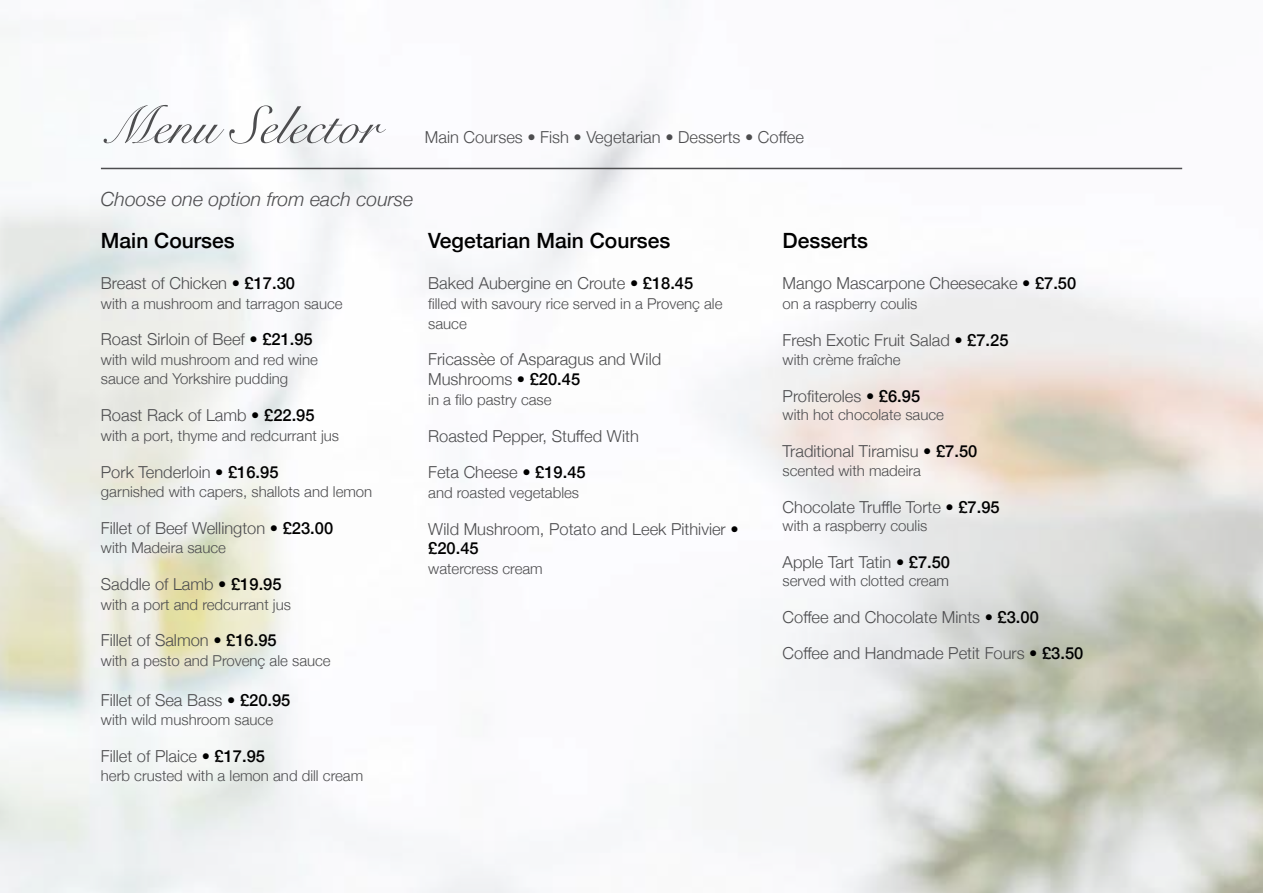
<style>
.page{position:relative;width:1263px;height:893px;background:#fff}
.page>*{position:absolute;margin:0;border:0;box-sizing:border-box;transform-origin:0 0}
.t1{font:52.5px "Snell Roundhand";color:#4d4d4f}
.t2{font:500 21px "Helvetica Neue";color:#000}
.t3{font:italic 300 19.5px "Helvetica Neue";color:#4d4d4f}
.t4{font:300 16.5px/19.8px "Helvetica Neue";color:#4d4d4f}
.t5{font:300 15px/19.5px "Helvetica Neue";color:#4d4d4f}
.s1{font-weight:500;color:#000}
</style>
<div class="page">
<hr style="left:101px;top:168px;width:1081px;height:1px;background:#4d4d4f">
<h1 class="t1" style="left:101px;top:88px;width:280px">Menu Selector</h1>
<p class="t4" style="left:425px;top:126px;width:381px">Main Courses • Fish • Vegetarian • Desserts • Coffee</p>
<p class="t3" style="left:101px;top:184px;width:314px">Choose one option from each course</p>
<p class="t2" style="left:101px;top:224px;width:135px">Main Courses</p>
<p class="t4" style="left:101px;top:272px;width:196px">Breast of Chicken <span class="s1">• £17.30</span></p>
<p class="t5" style="left:101px;top:293px;width:243px">with a mushroom and tarragon sauce</p>
<p class="t4" style="left:101px;top:329px;width:213px">Roast Sirloin of Beef <span class="s1">• £21.95</span></p>
<p class="t5" style="left:101px;top:349px;width:218px">with wild mushroom and red wine sauce and Yorkshire pudding</p>
<p class="t4" style="left:101px;top:404px;width:215px">Roast Rack of Lamb <span class="s1">• £22.95</span></p>
<p class="t5" style="left:101px;top:425px;width:240px">with a port, thyme and redcurrant jus</p>
<p class="t4" style="left:101px;top:461px;width:179px">Pork Tenderloin <span class="s1">• £16.95</span></p>
<p class="t5" style="left:101px;top:481px;width:273px">garnished with capers, shallots and lemon</p>
<p class="t4" style="left:101px;top:517px;width:234px">Fillet of Beef Wellington <span class="s1">• £23.00</span></p>
<p class="t5" style="left:101px;top:537px;width:127px">with Madeira sauce</p>
<p class="t4" style="left:101px;top:573px;width:182px">Saddle of Lamb <span class="s1">• £19.95</span></p>
<p class="t5" style="left:101px;top:594px;width:192px">with a port and redcurrant jus</p>
<p class="t4" style="left:101px;top:630px;width:177px">Fillet of Salmon <span class="s1">• £16.95</span></p>
<p class="t5" style="left:101px;top:650px;width:231px">with a pesto and Provenç ale sauce</p>
<p class="t4" style="left:101px;top:689px;width:191px">Fillet of Sea Bass <span class="s1">• £20.95</span></p>
<p class="t5" style="left:101px;top:709px;width:174px">with wild mushroom sauce</p>
<p class="t4" style="left:101px;top:745px;width:166px">Fillet of Plaice <span class="s1">• £17.95</span></p>
<p class="t5" style="left:101px;top:765px;width:264px">herb crusted with a lemon and dill cream</p>
<p class="t2" style="left:428px;top:224px;width:244px">Vegetarian Main Courses</p>
<p class="t4" style="left:428px;top:273px;width:267px">Baked Aubergine en Croute <span class="s1">• £18.45</span></p>
<p class="t5" style="left:428px;top:293px;width:296px">filled with savoury rice served in a Provenç ale sauce</p>
<p class="t4" style="left:428px;top:349px;width:234px">Fricassèe of Asparagus and Wild<br>Mushrooms <span class="s1">• £20.45</span></p>
<p class="t5" style="left:428px;top:389px;width:125px">in a filo pastry case</p>
<p class="t4" style="left:428px;top:425px;width:212px">Roasted Pepper, Stuffed With</p>
<p class="t4" style="left:428px;top:462px;width:159px">Feta Cheese <span class="s1">• £19.45</span></p>
<p class="t5" style="left:428px;top:482px;width:152px">and roasted vegetables</p>
<p class="t4" style="left:428px;top:518px;width:312px">Wild Mushroom, Potato and Leek Pithivier <span class="s1">• £20.45</span></p>
<p class="t5" style="left:428px;top:558px;width:116px">watercress cream</p>
<p class="t2" style="left:783px;top:224px;width:87px">Desserts</p>
<p class="t4" style="left:783px;top:273px;width:295px">Mango Mascarpone Cheesecake <span class="s1">• £7.50</span></p>
<p class="t5" style="left:783px;top:293px;width:136px">on a raspberry coulis</p>
<p class="t4" style="left:783px;top:329px;width:227px">Fresh Exotic Fruit Salad <span class="s1">• £7.25</span></p>
<p class="t5" style="left:783px;top:349px;width:120px">with crème fraîche</p>
<p class="t4" style="left:783px;top:385px;width:139px">Profiteroles <span class="s1">• £6.95</span></p>
<p class="t5" style="left:783px;top:404px;width:163px">with hot chocolate sauce</p>
<p class="t4" style="left:783px;top:440px;width:196px">Traditional Tiramisu <span class="s1">• £7.50</span></p>
<p class="t5" style="left:783px;top:460px;width:140px">scented with madeira</p>
<p class="t4" style="left:783px;top:496px;width:219px">Chocolate Truffle Torte <span class="s1">• £7.95</span></p>
<p class="t5" style="left:783px;top:515px;width:146px">with a raspberry coulis</p>
<p class="t4" style="left:783px;top:551px;width:169px">Apple Tart Tatin <span class="s1">• £7.50</span></p>
<p class="t5" style="left:783px;top:570px;width:168px">served with clotted cream</p>
<p class="t4" style="left:783px;top:606px;width:258px">Coffee and Chocolate Mints <span class="s1">• £3.00</span></p>
<p class="t4" style="left:783px;top:643px;width:302px">Coffee and Handmade Petit Fours <span class="s1">• £3.50</span></p>
</div>
